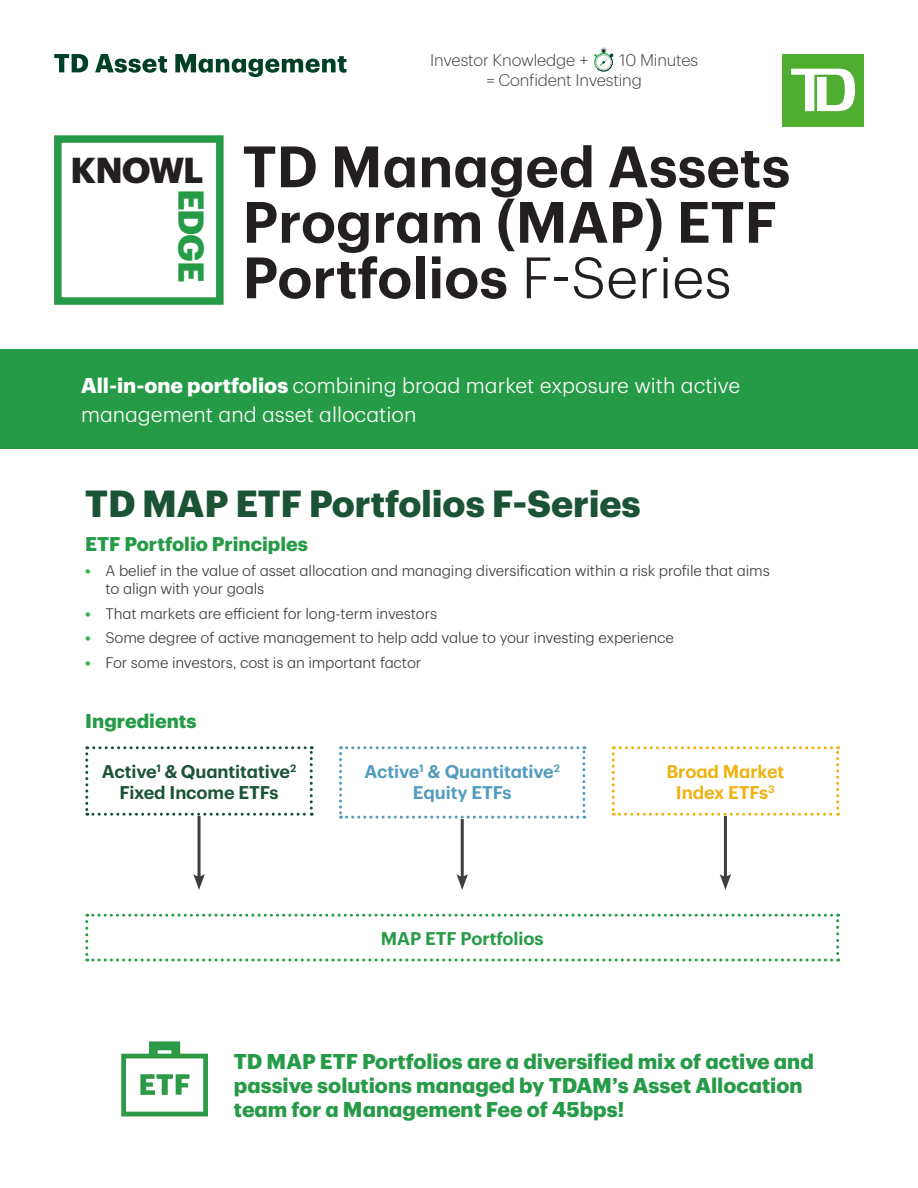
<style>
.page{position:relative;width:918px;height:1188px;background:#fff}
.page>*{position:absolute;margin:0;border:0;box-sizing:border-box;transform-origin:0 0}
.Headline_Style_1_Bla{font:600 57px/55.5px "TD Graphik";color:#231f20}
.Headline_Style_4_MA{font:700 37.05px "TD Graphik";letter-spacing:-.005em;color:#1a5336}
.t1{font:700 35.4px "TD Graphik";letter-spacing:-.025em;color:#231f20}
.t2{font:700 35.4px "TD Graphik";color:#269b47}
.Subhead_Style_2_Dark{font:700 21px/24px "TD Graphik";color:#269b47}
.Body_Style_4_Reverse{font:300 21px/28.5px "TD Graphik";color:#fff}
.Subhead_Style_2_Dark-2{font:700 19.5px "TD Graphik";color:#269b47}
.t3{font:600 18px/21.6px "TD Graphik";letter-spacing:-.005em;color:#1a5336;text-align:center}
.t4{font:600 18px/21.6px "TD Graphik";letter-spacing:-.005em;color:#529cbe;text-align:center}
.t5{font:600 18px/21.6px "TD Graphik";letter-spacing:-.005em;color:#efb211;text-align:center}
.t6{font:600 18px "TD Graphik";letter-spacing:-.005em;color:#269b47}
.t7{font:300 16.5px/19.8px "TD Graphik";letter-spacing:-.01em;color:#3e3e3f}
.t8{font:300 15px/18px "TD Graphik";letter-spacing:-.01em;color:#3e3e3f}
.s1{font-weight:300}
.s2{font-weight:700}
.s3{font-weight:700;color:#31b44a}
</style>
<div class="page">
<div style="left:783px;top:54px;width:81px;height:73px;background:#4fad2f"></div>
<svg style="left:791px;top:69px;width:64px;height:42px"></svg>
<svg style="left:54px;top:54px;width:292px;height:23px"></svg>
<svg style="left:594px;top:48px;width:19px;height:24px"></svg>
<hr style="left:198px;top:787px;width:3px;height:93px;background:#3e3e3f">
<svg style="left:193px;top:874px;width:12px;height:16px"></svg>
<hr style="left:461px;top:787px;width:3px;height:93px;background:#3e3e3f">
<svg style="left:456px;top:874px;width:12px;height:16px"></svg>
<hr style="left:724px;top:787px;width:3px;height:93px;background:#3e3e3f">
<svg style="left:720px;top:874px;width:11px;height:16px"></svg>
<div style="left:0;top:349px;width:918px;height:100px;background:#269b47"></div>
<div style="left:54px;top:135px;width:170px;height:170px;border:8px solid #269b47"></div>
<svg style="left:85px;top:746px;width:228px;height:70px"></svg>
<svg style="left:339px;top:746px;width:246px;height:73px"></svg>
<svg style="left:612px;top:746px;width:227px;height:70px"></svg>
<svg style="left:85px;top:914px;width:754px;height:48px"></svg>
<svg style="left:121px;top:1041px;width:87px;height:75px"></svg>
<p class="t1" style="left:71px;top:142px;width:134px">KNOWL</p>
<p class="t2" style="left:219px;top:189px;width:96px;rotate:90deg">EDGE</p>
<p class="t7" style="left:430px;top:49px;width:160px">Investor Knowledge +</p>
<p class="t7" style="left:487px;top:49px;width:213px;text-indent:133px">10 Minutes = Confident Investing</p>
<p class="Headline_Style_1_Bla" style="left:243px;top:134px;width:549px">TD Managed Assets<br>Program (MAP) ETF<br>Portfolios <span class="s1">F-Series</span></p>
<p class="Body_Style_4_Reverse" style="left:81px;top:370px;width:661px"><span class="s2">All-in-one portfolios</span> combining broad market exposure with active management and asset allocation</p>
<p class="Headline_Style_4_MA" style="left:85px;top:474px;width:557px">TD MAP ETF Portfolios F-Series</p>
<p class="Subhead_Style_2_Dark-2" style="left:85px;top:529px;width:224px">ETF Portfolio Principles</p>
<p class="t8" style="left:106px;top:560px;width:666px;text-indent:-20px"><span class="s3">•</span> A belief in the value of asset allocation and managing diversification within a risk profile that aims to align with your goals</p>
<p class="t8" style="left:85px;top:603px;width:353px"><span class="s3">•</span> That markets are efficient for long-term investors</p>
<p class="t8" style="left:85px;top:628px;width:590px"><span class="s3">•</span> Some degree of active management to help add value to your investing experience</p>
<p class="t8" style="left:85px;top:653px;width:337px"><span class="s3">•</span> For some investors, cost is an important factor</p>
<p class="Subhead_Style_2_Dark-2" style="left:85px;top:706px;width:113px">Ingredients</p>
<p class="t3" style="left:102px;top:759px;width:196px">Active<sup>1</sup> &amp; Quantitative<sup>2<br></sup>Fixed Income ETFs</p>
<p class="t4" style="left:364px;top:759px;width:197px">Active<sup>1</sup> &amp; Quantitative<sup>2<br></sup>Equity ETFs</p>
<p class="t5" style="left:667px;top:759px;width:119px">Broad Market<br>Index ETFs<sup>3</sup></p>
<p class="t6" style="left:381px;top:925px;width:164px">MAP ETF Portfolios</p>
<p class="Subhead_Style_2_Dark" style="left:234px;top:1047px;width:582px">TD MAP ETF Portfolios are a diversified mix of active and passive solutions managed by TDAM’s Asset Allocation team for a Management Fee of 45bps!</p>
</div>
